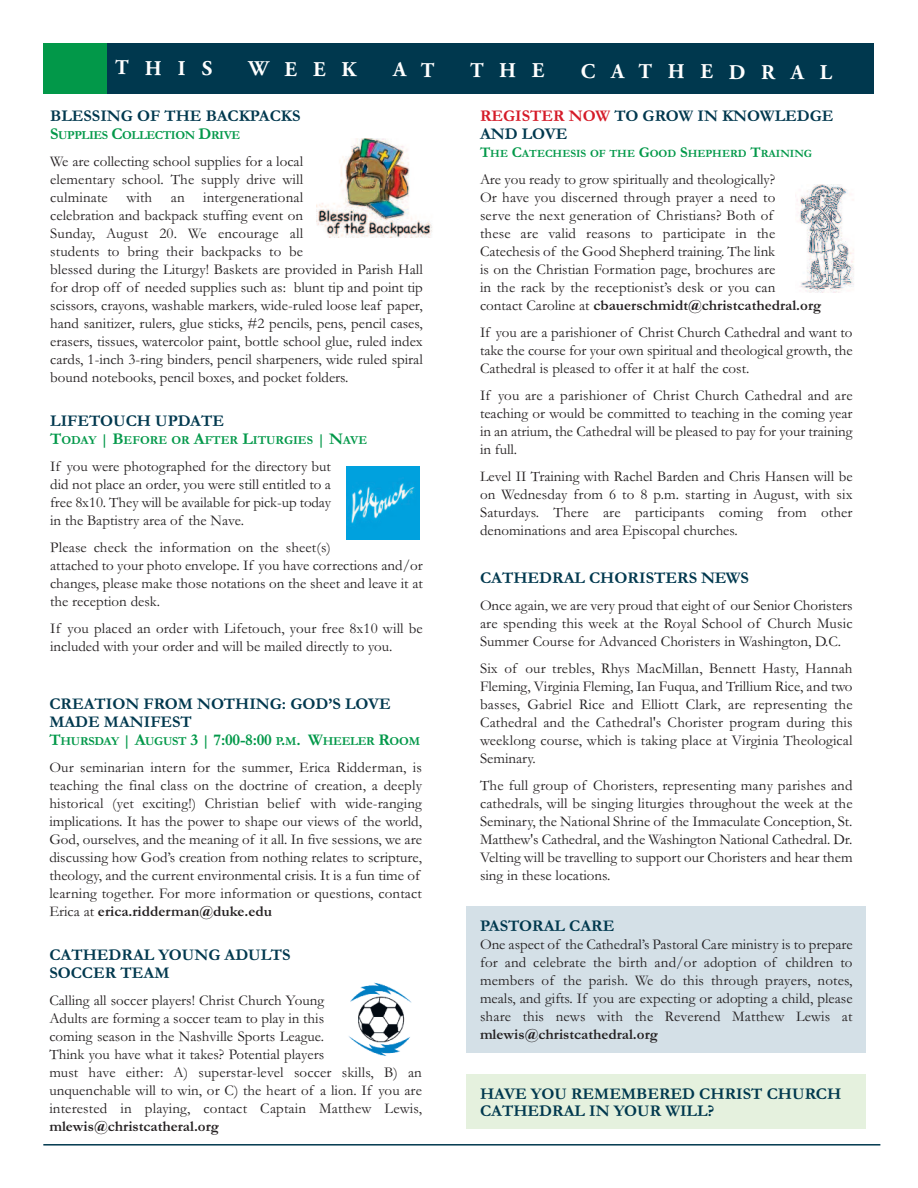
<style>
.page{position:relative;width:918px;height:1188px;background:#fff}
.page>*{position:absolute;margin:0;border:0;box-sizing:border-box;transform-origin:0 0}
.t1{font:700 21px "Adobe Garamond Pro";letter-spacing:.75em;color:#fff}
.t2{font:700 16.5px/18px "Garamond";color:#00384e}
.t3{font:15px/18px "Garamond";color:#231f20;text-align:justify}
.t4{font:700 15px "Garamond";color:#231f20}
.t5{font:700 12.3px "Garamond";letter-spacing:-.02em;color:#029849}
.t6{font:700 12.3px "Garamond";color:#029849}
.t7{font:700 11.25px "Garamond";color:#029849}
.s1{font-size:16.5px}
.s2{font-size:15px}
.s3{font-weight:700}
.s4{color:#d51b28}
</style>
<div class="page">
<div style="left:47px;top:43px;width:826px;height:50px;background:#00384e"></div>
<div style="left:43px;top:43px;width:63px;height:50px;background:#029849"></div>
<hr style="left:43px;top:1144px;width:837px;height:2px;background:#00384e">
<div style="left:345px;top:466px;width:76px;height:73px;background:#00a1de"></div>
<img style="left:347px;top:482px;width:68px;height:42px">
<div style="left:467px;top:907px;width:399px;height:146px;background:#d4e0e7"></div>
<img style="left:797px;top:184px;width:57px;height:109px">
<img style="left:348px;top:982px;width:64px;height:74px">
<img style="left:317px;top:138px;width:115px;height:99px">
<div style="left:467px;top:1075px;width:399px;height:54px;background:#e5f1de"></div>
<h1 class="t1" style="left:115px;top:60px;width:99px">THIS</h1>
<h1 class="t1" style="left:248px;top:61px;width:110px">WEEK</h1>
<h1 class="t1" style="left:393px;top:61px;width:42px">A T</h1>
<h1 class="t1" style="left:470px;top:62px;width:76px">THE</h1>
<h1 class="t1" style="left:581px;top:63px;width:253px">CATHEDRAL</h1>
<p class="t2" style="left:50px;top:107px;width:252px">BLESSING OF THE BACKPACKS</p>
<p class="t5" style="left:50px;top:128px;width:192px"><span class="s1">S</span>UPPLIES <span class="s1">C</span>OLLECTION <span class="s1">D</span>RIVE</p>
<p class="t3" style="left:50px;top:152px;width:374px;text-align:left">We are collecting school supplies for a local<br>elementary school. The supply drive will<br>culminate with an intergenerational<br>celebration and backpack stuffing event on<br>Sunday, August 20. We encourage all<br>students to bring their backpacks to be<br>blessed during the Liturgy! Baskets are provided in Parish Hall for drop off of needed supplies such as: blunt tip and point tip scissors, crayons, washable markers, wide-ruled loose leaf paper, hand sanitizer, rulers, glue sticks, #2 pencils, pens, pencil cases, erasers, tissues, watercolor paint, bottle school glue, ruled index cards, 1-inch 3-ring binders, pencil sharpeners, wide ruled spiral bound notebooks, pencil boxes, and pocket folders.</p>
<p class="t2" style="left:50px;top:412px;width:175px">LIFETOUCH UPDATE</p>
<p class="t6" style="left:50px;top:433px;width:318px"><span class="s1">T</span>ODAY <span class="s2">|</span> <span class="s1">B</span>EFORE OR <span class="s1">A</span>FTER <span class="s1">L</span>ITURGIES <span class="s2">|</span> <span class="s1">N</span>AVE</p>
<p class="t3" style="left:50px;top:457px;width:282px">If you were photographed for the directory but did not place an order, you were still entitled to a free 8x10. They will be available for pick-up today in the Baptistry area of the Nave.</p>
<p class="t3" style="left:50px;top:538px;width:374px;text-align:left">Please check the information on the sheet(s)<br>attached to your photo envelope. If you have corrections and/or changes, please make those notations on the sheet and leave it at the reception desk.</p>
<p class="t3" style="left:50px;top:619px;width:374px">If you placed an order with Lifetouch, your free 8x10 will be included with your order and will be mailed directly to you.</p>
<p class="t2" style="left:49px;top:695px;width:343px">CREATION FROM NOTHING: GOD’S LOVE<br>MADE MANIFEST</p>
<p class="t5" style="left:49px;top:734px;width:372px"><span class="s1">T</span>HURSDAY <span class="s2">|</span> <span class="s1">A</span>UGUST <span class="s1">3</span> <span class="s2">|</span> <span class="s1">7:00-8:00</span> P<span class="s1">.</span>M<span class="s1">. W</span>HEELER <span class="s1">R</span>OOM</p>
<p class="t3" style="left:49px;top:758px;width:374px;text-align:left">Our seminarian intern for the summer, Erica Ridderman, is teaching the final class on the doctrine of creation, a deeply historical (yet exciting!) Christian belief with wide-ranging implications. It has the power to shape our views of the world, God, ourselves, and the meaning of it all. In five sessions, we are discussing how God’s creation from nothing relates to scripture, theology, and the current environmental crisis. It is a fun time of learning together. For more information or questions, contact Erica at <span class="s3">erica.ridderman@duke.edu</span></p>
<p class="t2" style="left:49px;top:945px;width:243px">CATHEDRAL YOUNG ADULTS<br>SOCCER TEAM</p>
<p class="t3" style="left:49px;top:990px;width:374px;text-align:left">Calling all soccer players! Christ Church Young<br>Adults are forming a soccer team to play in this<br>coming season in the Nashville Sports League.<br>Think you have what it takes? Potential players<br>must have either: A) superstar-level soccer skills, B) an unquenchable will to win, or C) the heart of a lion. If you are interested in playing, contact Captain Matthew Lewis,</p>
<p class="t4" style="left:49px;top:1117px;width:171px">mlewis@christcatheral.org</p>
<p class="t2" style="left:480px;top:107px;width:355px"><span class="s4">REGISTER NOW</span> TO GROW IN KNOWLEDGE<br>AND LOVE</p>
<p class="t7" style="left:480px;top:147px;width:334px"><span class="s2">T</span>HE <span class="s2">C</span>ATECHESIS OF THE <span class="s2">G</span>OOD <span class="s2">S</span>HEPHERD <span class="s2">T</span>RAINING</p>
<p class="t3" style="left:480px;top:170px;width:343px;text-align:left">Are you ready to grow spiritually and theologically?<br>Or have you discerned through prayer a need to<br>serve the next generation of Christians? Both of<br>these are valid reasons to participate in the Catechesis of the Good Shepherd training. The link<br>is on the Christian Formation page, brochures are<br>in the rack by the receptionist’s desk or you can contact Caroline at <span class="s3">cbauerschmidt@christcathedral.org</span></p>
<p class="t3" style="left:480px;top:323px;width:374px">If you are a parishioner of Christ Church Cathedral and want to take the course for your own spiritual and theological growth, the Cathedral is pleased to offer it at half the cost.</p>
<p class="t3" style="left:480px;top:386px;width:374px">If you are a parishioner of Christ Church Cathedral and are teaching or would be committed to teaching in the coming year in an atrium, the Cathedral will be pleased to pay for your training in full.</p>
<p class="t3" style="left:480px;top:467px;width:374px">Level II Training with Rachel Barden and Chris Hansen will be on Wednesday from 6 to 8 p.m. starting in August, with six Saturdays. There are participants coming from other denominations and area Episcopal churches.</p>
<p class="t2" style="left:480px;top:568px;width:270px">CATHEDRAL CHORISTERS NEWS</p>
<p class="t3" style="left:480px;top:596px;width:374px">Once again, we are very proud that eight of our Senior Choristers are spending this week at the Royal School of Church Music Summer Course for Advanced Choristers in Washington, D.C.</p>
<p class="t3" style="left:480px;top:659px;width:374px">Six of our trebles, Rhys MacMillan, Bennett Hasty, Hannah Fleming, Virginia Fleming, Ian Fuqua, and Trillium Rice, and two basses, Gabriel Rice and Elliott Clark, are representing the Cathedral and the Cathedral's Chorister program during this weeklong course, which is taking place at Virginia Theological Seminary.</p>
<p class="t3" style="left:480px;top:776px;width:374px">The full group of Choristers, representing many parishes and cathedrals, will be singing liturgies throughout the week at the Seminary, the National Shrine of the Immaculate Conception, St.<br>Matthew's Cathedral, and the Washington National Cathedral. Dr.<br>Velting will be travelling to support our Choristers and hear them sing in these locations.</p>
<p class="t2" style="left:480px;top:916px;width:136px">PASTORAL CARE</p>
<p class="t3" style="left:480px;top:935px;width:374px">One aspect of the Cathedral’s Pastoral Care ministry is to prepare for and celebrate the birth and/or adoption of children to members of the parish. We do this through prayers, notes, meals, and gifts. If you are expecting or adopting a child, please share this news with the Reverend Matthew Lewis at</p>
<p class="t4" style="left:480px;top:1025px;width:179px">mlewis@christcathedral.org</p>
<p class="t2" style="left:480px;top:1085px;width:363px;line-height:16.5px">HAVE YOU REMEMBERED CHRIST CHURCH<br>CATHEDRAL IN YOUR WILL?</p>
</div>
